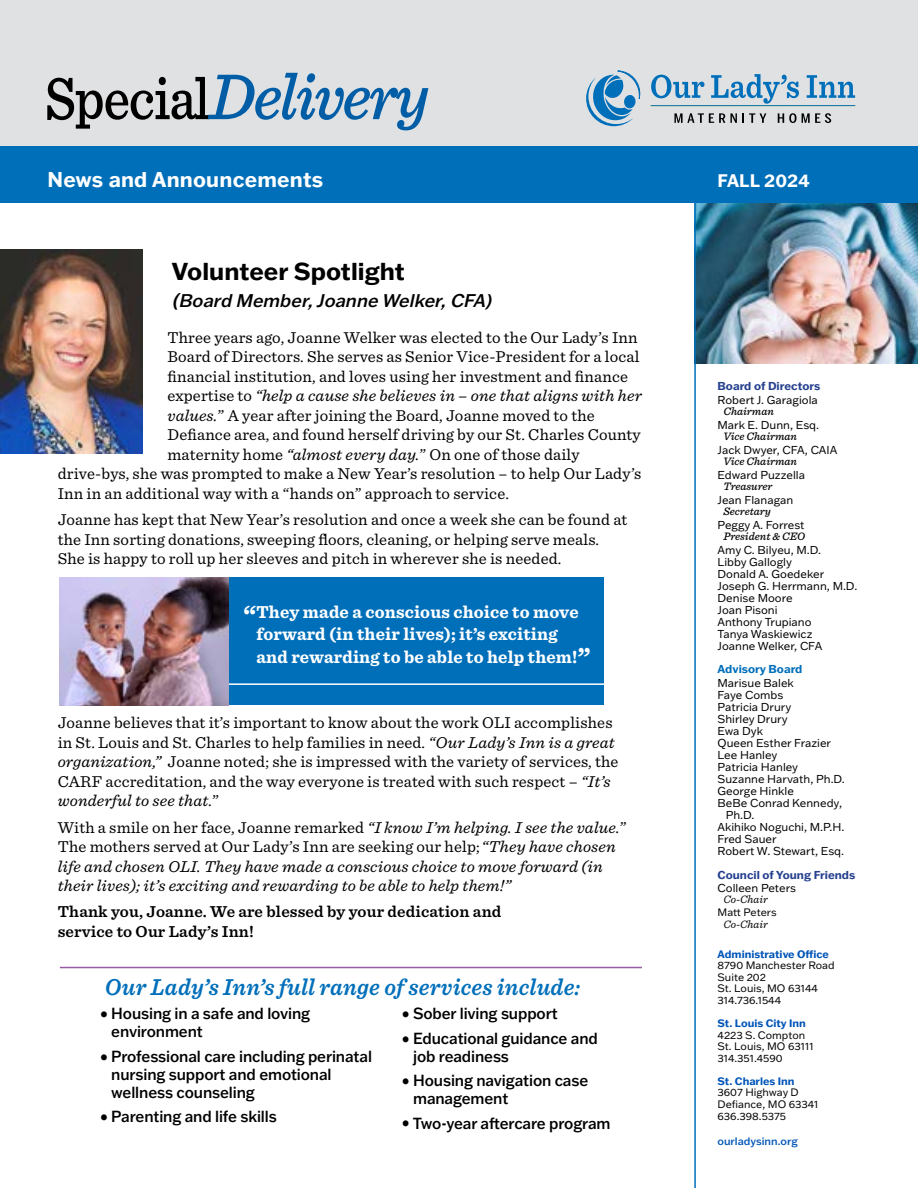
<style>
.page{position:relative;width:918px;height:1188px;background:#fff}
.page>*{position:absolute;margin:0;border:0;box-sizing:border-box;transform-origin:0 0}
.t1{font:italic 500 67.5px "Sentinel";letter-spacing:-.04em;color:#005da6;scale:.95 1}
.t2{font:italic 600 24px "Sentinel";letter-spacing:.01em;color:#006fba;scale:.95 1}
.t3{font:700 24px "Franklin Gothic ATF";color:#000}
.t4{font:700 21px "Franklin Gothic ATF";letter-spacing:.01em;color:#fff}
.t5{font:700 18px/22.5px "Sentinel";letter-spacing:.01em;color:#fff}
.t6{font:italic 500 18px "Franklin Gothic ATF";color:#000}
.t7{font:700 17.85px "Franklin Gothic ATF";color:#fff}
.t8{font:16.5px/19.5px "Sentinel";letter-spacing:.01em;color:#000}
.t9{font:italic 16.5px/19.5px "Sentinel";letter-spacing:.01em;color:#000;scale:1.04 1}
.t10{font:600 16.5px/19.5px "Sentinel";letter-spacing:.01em;color:#000}
.t11{font:italic 16.5px "Sentinel";letter-spacing:.01em;color:#000}
.t12{font:16.5px "Sentinel";letter-spacing:.01em;color:#000;scale:1.04 1}
.t13{font:500 15.75px/18px "Franklin Gothic ATF";letter-spacing:-.01em;color:#000;scale:.95 1}
.t14{font:11.25px/12px "Franklin Gothic ATF";color:#000}
.t15{font:italic 500 11.25px "Sentinel";color:#000}
.t16{font:700 11.25px "Franklin Gothic ATF";color:#25408f}
.t17{font:italic 11.25px "Sentinel";color:#000}
.t18{font:700 11.25px "Franklin Gothic ATF";color:#006fba}
.t19{font:10.65px/11.6px "Franklin Gothic ATF";color:#000}
.t20{font:700 10.65px "Franklin Gothic ATF";color:#0055b8}
.t21{font:500 10.65px "Franklin Gothic ATF";color:#0055b8}
.s1{font-style:normal;font-size:61.5px;color:#000}
.s2{font-size:19.5px}
.s3{font-style:normal}
.s4{font-style:italic}
.s5{font-size:27px}
</style>
<div class="page">
<img style="left:696px;top:203px;width:222px;height:160px">
<div style="left:0;top:0;width:918px;height:165px;background:#e0e1e2"></div>
<div style="left:0;top:147px;width:918px;height:56px;background:#006fba"></div>
<svg style="left:586px;top:71px;width:55px;height:55px"></svg>
<svg style="left:651px;top:75px;width:54px;height:23px"></svg>
<svg style="left:711px;top:74px;width:88px;height:30px"></svg>
<svg style="left:807px;top:75px;width:48px;height:23px"></svg>
<svg style="left:674px;top:113px;width:92px;height:10px"></svg>
<svg style="left:778px;top:113px;width:53px;height:10px"></svg>
<hr style="left:651px;top:105px;width:204px;height:1px;background:#006fba">
<img style="left:0;top:249px;width:142px;height:204px">
<div style="left:226px;top:578px;width:378px;height:127px;background:#006fba"></div>
<hr style="left:228px;top:683px;width:377px;height:2px;background:#fff">
<img style="left:59px;top:578px;width:169px;height:127px">
<hr style="left:60px;top:967px;width:582px;height:1px;background:#975ca5">
<hr style="left:694px;top:203px;width:2px;height:985px;background:#006fba">
<h1 class="t1" style="left:44px;top:45px;width:407px"><span class="s1">Special</span>Delivery</h1>
<p class="t4" style="left:47px;top:165px;width:277px">News and Announcements</p>
<p class="t7" style="left:717px;top:168px;width:94px">FALL 2024</p>
<h2 class="t3" style="left:172px;top:256px;width:234px">Volunteer Spotlight</h2>
<p class="t6" style="left:172px;top:288px;width:326px"><span class="s2">(</span>Board Member,Joanne Welker,CFA)</p>
<p class="t8" style="left:167px;top:327px;width:472px">Three years ago, Joanne Welker was elected to the Our Lady’s Inn</p>
<p class="t8" style="left:167px;top:346px;width:473px">Board of Directors. She serves as Senior Vice-President for a local</p>
<p class="t8" style="left:167px;top:366px;width:462px">financial institution, and loves using her investment and finance</p>
<p class="t11" style="left:167px;top:383px;width:476px"><span class="s3">expertise to</span> “help a cause she believes in – one that aligns with her</p>
<p class="t12" style="left:167px;top:403px;width:412px"><span class="s4">values.</span>” A year after joining the Board, Joanne moved to the</p>
<p class="t8" style="left:167px;top:424px;width:475px">Defiance area, and found herself driving by our St. Charles County</p>
<p class="t8" style="left:167px;top:444px;width:414px">maternity home <span class="s4">“almost every day.</span>” On one of those daily</p>
<p class="t8" style="left:58px;top:463px;width:585px">drive-bys, she was prompted to make a New Year’s resolution – to help Our Lady’s</p>
<p class="t8" style="left:58px;top:483px;width:453px">Inn in an additional way with a “hands on” approach to service.</p>
<p class="t8" style="left:58px;top:509px;width:571px">Joanne has kept that New Year’s resolution and once a week she can be found at the Inn sorting donations, sweeping floors, cleaning, or helping serve meals.<br>She is happy to roll up her sleeves and pitch in wherever she is needed.</p>
<p class="t5" style="left:256px;top:600px;width:336px;text-indent:-13px"><span class="s5">“</span>They made a conscious choice to move forward (in their lives); it’s exciting and rewarding to be able to help them!<span class="s5">”</span></p>
<p class="t8" style="left:58px;top:712px;width:562px">Joanne believes that it’s important to know about the work OLI accomplishes in St. Louis and St. Charles to help families in need. <span class="s4">“Our Lady’s Inn is a great organization,”</span> Joanne noted; she is impressed with the variety of services, the CARF accreditation, and the way everyone is treated with such respect – <span class="s4">“It’s wonderful to see that.</span>”</p>
<p class="t9" style="left:58px;top:816px;width:549px"><span class="s3">With a smile on her face, Joanne remarked</span> “I know I’m helping. I see the value.<span class="s3">” The mothers served at Our Lady’s Inn are seeking our help;</span>“They have chosen life and chosen OLI. They have made a conscious choice to move forward (in their lives); it’s exciting and rewarding to be able to help them!”</p>
<p class="t10" style="left:58px;top:901px;width:445px">Thank you, Joanne. We are blessed by your dedication and service to Our Lady’s Inn!</p>
<h2 class="t2" style="left:105px;top:969px;width:502px">Our Lady’s Inn’s full range of services include:</h2>
<p class="t13" style="left:111px;top:1004px;width:211px;text-indent:-11px">• Housing in a safe and loving environment</p>
<p class="t13" style="left:111px;top:1047px;width:276px;text-indent:-11px">• Professional care including perinatal nursing support and emotional wellness counseling</p>
<p class="t13" style="left:100px;top:1107px;width:188px">• Parenting and life skills</p>
<p class="t13" style="left:402px;top:1004px;width:166px">• Sober living support</p>
<p class="t13" style="left:413px;top:1029px;width:196px;text-indent:-11px">• Educational guidance and job readiness</p>
<p class="t13" style="left:413px;top:1071px;width:186px;text-indent:-11px">• Housing navigation case management</p>
<p class="t13" style="left:402px;top:1114px;width:221px">• Two-year aftercare program</p>
<p class="t16" style="left:718px;top:379px;width:104px">Board of Directors</p>
<p class="t14" style="left:718px;top:394px;width:102px">Robert J. Garagiola</p>
<p class="t15" style="left:723px;top:403px;width:52px">Chairman</p>
<p class="t14" style="left:718px;top:418px;width:103px">Mark E. Dunn, Esq.</p>
<p class="t15" style="left:723px;top:428px;width:75px">Vice Chairman</p>
<p class="t14" style="left:718px;top:443px;width:121px">Jack Dwyer, CFA, CAIA</p>
<p class="t15" style="left:723px;top:453px;width:75px">Vice Chairman</p>
<p class="t14" style="left:718px;top:468px;width:89px">Edward Puzzella</p>
<p class="t15" style="left:723px;top:478px;width:51px">Treasurer</p>
<p class="t14" style="left:718px;top:493px;width:77px">Jean Flanagan</p>
<p class="t15" style="left:723px;top:503px;width:49px">Secretary</p>
<p class="t14" style="left:718px;top:518px;width:89px">Peggy A. Forrest</p>
<p class="t15" style="left:723px;top:527px;width:83px">President &amp; CEO</p>
<p class="t14" style="left:718px;top:544px;width:141px">Amy C. Bilyeu, M.D.<br>Libby Gallogly<br>Donald A. Goedeker<br>Joseph G. Herrmann, M.D.<br>Denise Moore<br>Joan Pisoni<br>Anthony Trupiano<br>Tanya Waskiewicz<br>Joanne Welker, CFA</p>
<p class="t18" style="left:718px;top:662px;width:86px">Advisory Board</p>
<p class="t14" style="left:718px;top:676px;width:78px">Marisue Balek</p>
<p class="t14" style="left:718px;top:688px;width:67px">Faye Combs</p>
<p class="t14" style="left:718px;top:700px;width:75px">Patricia Drury</p>
<p class="t14" style="left:718px;top:712px;width:72px">Shirley Drury</p>
<p class="t14" style="left:718px;top:724px;width:47px">Ewa Dyk</p>
<p class="t14" style="left:718px;top:736px;width:115px">Queen Esther Frazier</p>
<p class="t14" style="left:718px;top:748px;width:61px">Lee Hanley</p>
<p class="t14" style="left:718px;top:760px;width:82px">Patricia Hanley</p>
<p class="t14" style="left:718px;top:772px;width:129px">Suzanne Harvath, Ph.D.</p>
<p class="t14" style="left:718px;top:784px;width:78px">George Hinkle</p>
<p class="t14" style="left:718px;top:796px;width:126px">BeBe Conrad Kennedy,</p>
<p class="t14" style="left:726px;top:808px;width:30px">Ph.D.</p>
<p class="t14" style="left:718px;top:820px;width:128px">Akihiko Noguchi, M.P.H.</p>
<p class="t14" style="left:718px;top:832px;width:60px">Fred Sauer</p>
<p class="t14" style="left:718px;top:844px;width:128px">Robert W. Stewart, Esq.</p>
<p class="t16" style="left:718px;top:867px;width:139px">Council of Young Friends</p>
<p class="t14" style="left:718px;top:882px;width:80px">Colleen Peters</p>
<p class="t17" style="left:723px;top:891px;width:46px">Co-Chair</p>
<p class="t19" style="left:718px;top:906px;width:61px">Matt Peters</p>
<p class="t17" style="left:723px;top:915px;width:46px">Co-Chair</p>
<p class="t20" style="left:718px;top:947px;width:113px">Administrative Office</p>
<p class="t19" style="left:718px;top:959px;width:119px">8790 Manchester Road<br>Suite 202<br>St. Louis, MO 63144<br>314.736.1544</p>
<p class="t20" style="left:718px;top:1016px;width:90px">St. Louis City Inn</p>
<p class="t19" style="left:718px;top:1029px;width:98px">4223 S. Compton<br>St. Louis, MO 63111<br>314.351.4590</p>
<p class="t20" style="left:718px;top:1074px;width:79px">St. Charles Inn</p>
<p class="t19" style="left:718px;top:1086px;width:102px">3607 Highway D<br>Defiance, MO 63341<br>636.398.5375</p>
<p class="t21" style="left:718px;top:1134px;width:82px">ourladysinn.org</p>
</div>
